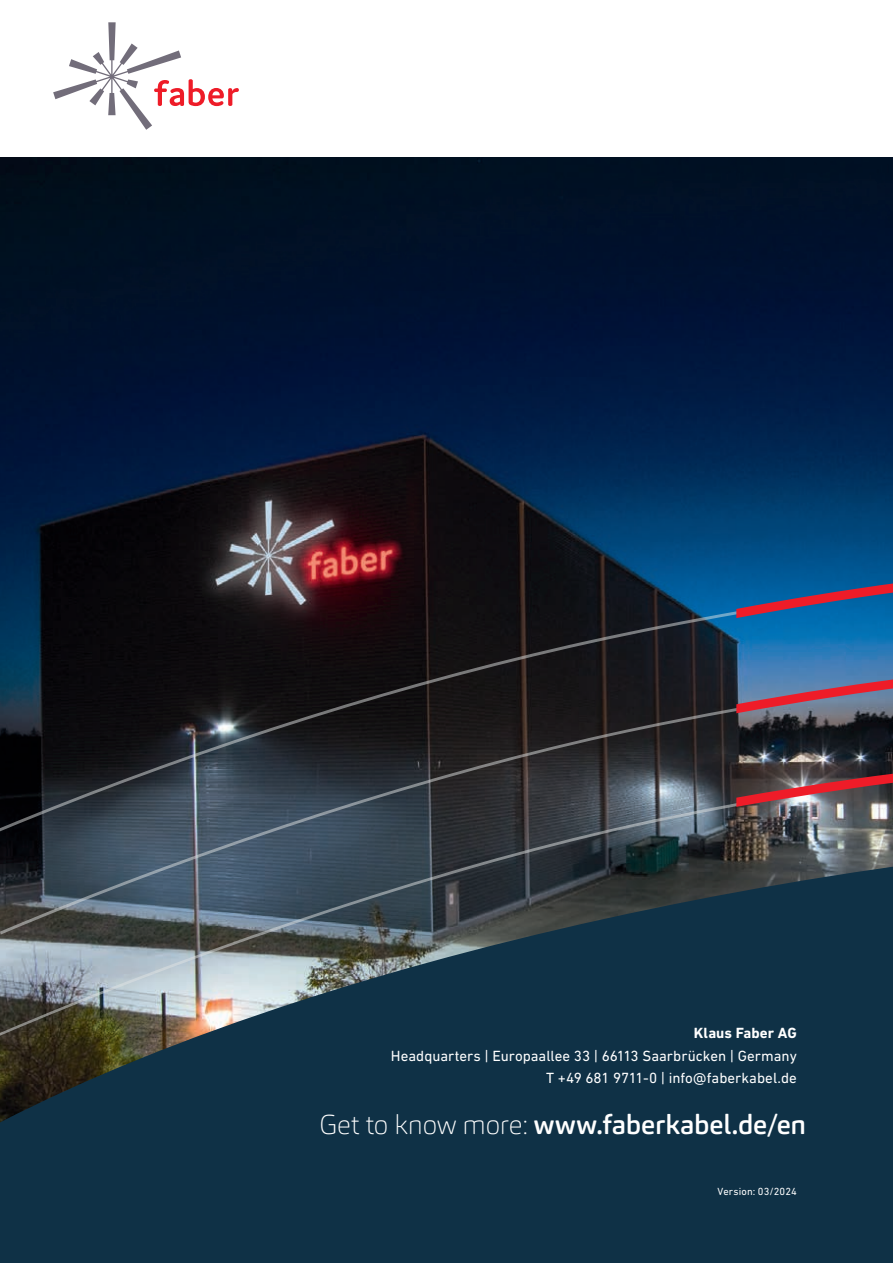
<style>
.page{position:relative;width:893px;height:1263px;background:#fff}
.page>*{position:absolute;margin:0;border:0;box-sizing:border-box;transform-origin:0 0}
.t1{font:500 27px "Carnas";color:#fff}
.t2{font:15px/22.5px "DIN Next W1 G";color:#fff;text-align:right}
.t3{font:700 15px "DIN Next W1 G";letter-spacing:.005em;color:#fff}
.t4{font:10.5px "DIN Next W1 G";letter-spacing:.01em;color:#fff}
.s1{font-weight:100}
</style>
<div class="page">
<hr style="left:0;top:0;width:1px;height:623px;background:#fbfbfc">
<img style="left:0;top:157px;width:893px;height:673px">
<svg style="left:53px;top:22px;width:186px;height:108px"></svg>
<div style="left:0;top:830px;width:893px;height:433px;background:#0f3146"></div>
<svg style="left:0;top:611px;width:741px;height:425px;background:#313a42"></svg>
<svg style="left:736px;top:558px;width:157px;height:249px;background:#425678"></svg>
<p class="t3" style="left:694px;top:1024px;width:104px">Klaus Faber AG</p>
<p class="t2" style="left:391px;top:1044px;width:407px">Headquarters | Europaallee 33 | 66113 Saarbrücken | Germany<br>T +49 681 9711-0 | info@faberkabel.de</p>
<h1 class="t1" style="left:319px;top:1108px;width:488px"><span class="s1">Get to know more:</span> www.faberkabel.de/en</h1>
<p class="t4" style="left:718px;top:1185px;width:81px">Version: 03/2024</p>
</div>
